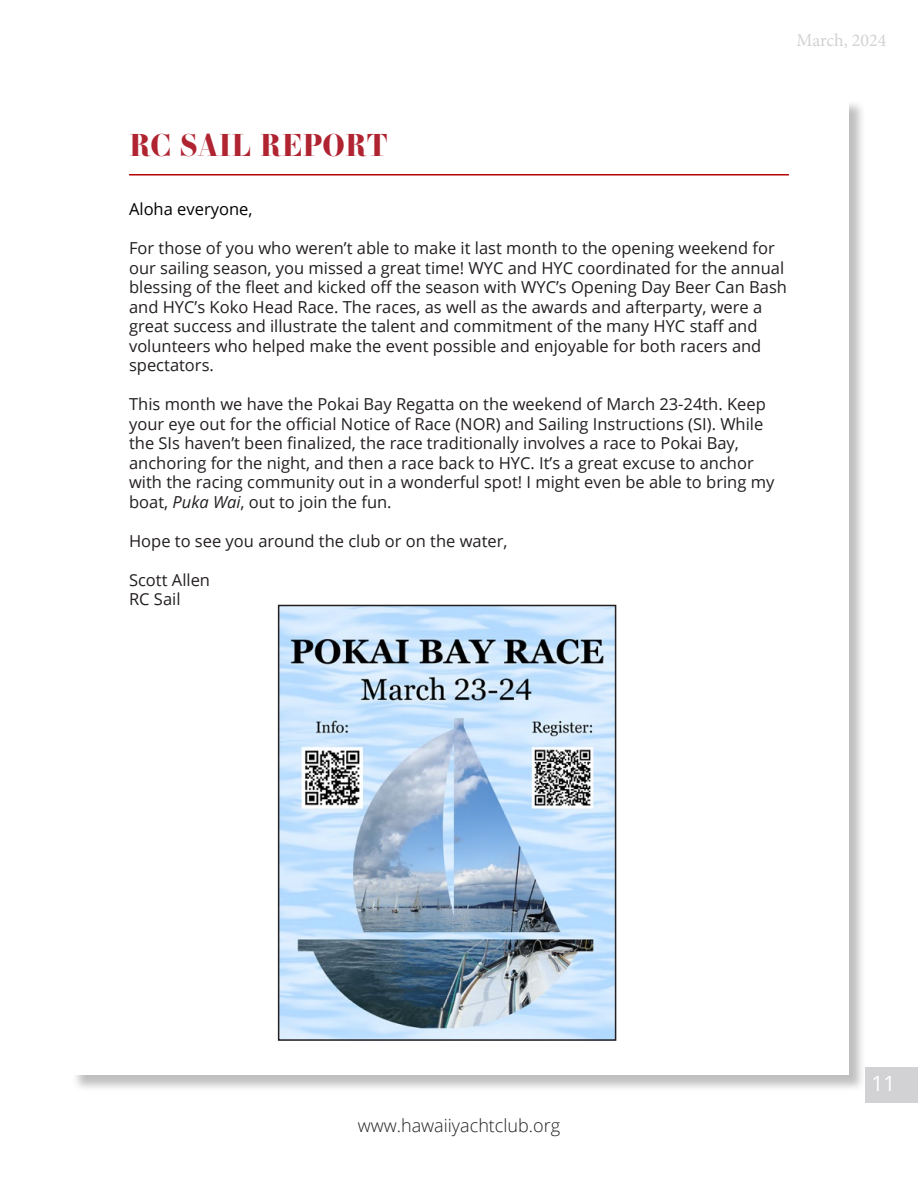
<style>
.page{position:relative;width:918px;height:1188px;background:#fff}
.page>*{position:absolute;margin:0;border:0;box-sizing:border-box;transform-origin:0 0}
.t1{font:700 30px "Essonnes Headline";color:#b02331}
.t2{font:21px "Open Sans";color:#fff}
.t3{font:300 18px "Open Sans";color:#231f20}
.t4{font:18px "Minion Pro";letter-spacing:-.005em;color:#d2d2d4}
.t5{font:16.5px/19.5px "Open Sans";color:#231f20}
.t6{font:16.5px "Open Sans";color:#000}
.s1{font-style:italic}
.s2{font-family:"Helvetica Neue";font-size:27px}
</style>
<div class="page">
<div style="left:866px;top:1068px;width:52px;height:35px;background:#d2d2d4"></div>
<div style="left:71px;top:100px;width:795px;height:992px;background:#231f20;opacity:.29"></div>
<div style="left:70px;top:98px;width:778px;height:977px;background:#fff"></div>
<hr style="left:129px;top:174px;width:660px;height:2px;background:#b70000">
<img style="left:281px;top:608px;width:332px;height:430px">
<div style="left:278px;top:605px;width:338px;height:436px;border:2px solid #231f20"></div>
<p class="t4" style="left:797px;top:29px;width:91px">March, 2024</p>
<h1 class="t1" style="left:129px;top:124px;width:260px">RC SAIL REPORT</h1>
<p class="t6" style="left:129px;top:198px;width:125px">Aloha everyone,</p>
<p class="t5" style="left:129px;top:238px;width:659px">For those of you who weren’t able to make it last month to the opening weekend for our sailing season, you missed a great time! WYC and HYC coordinated for the annual blessing of the fleet and kicked off the season with WYC’s Opening Day Beer Can Bash and HYC’s Koko Head Race. The races, as well as the awards and afterparty, were a great success and illustrate the talent and commitment of the many HYC staff and volunteers who helped make the event possible and enjoyable for both racers and spectators.</p>
<p class="t5" style="left:129px;top:394px;width:647px">This month we have the Pokai Bay Regatta on the weekend of March 23-24th. Keep your eye out for the official Notice of Race (NOR) and Sailing Instructions (SI). While the SIs haven’t been finalized, the race traditionally involves a race to Pokai Bay, anchoring for the night, and then a race back to HYC. It’s a great excuse to anchor with the racing community out in a wonderful spot! I might even be able to bring my boat, <span class="s1">Puka Wai</span>, out to join the fun.</p>
<p class="t5" style="left:129px;top:531px;width:380px">Hope to see you around the club or on the water,</p>
<p class="t5" style="left:129px;top:570px;width:82px">Scott Allen<br>RC Sail</p>
<p class="t3" style="left:358px;top:1113px;width:204px">www.hawaiiyachtclub.org</p>
<p class="t2" style="left:871px;top:1069px;width:26px">1 1<span class="s2">11</span></p>
</div>
